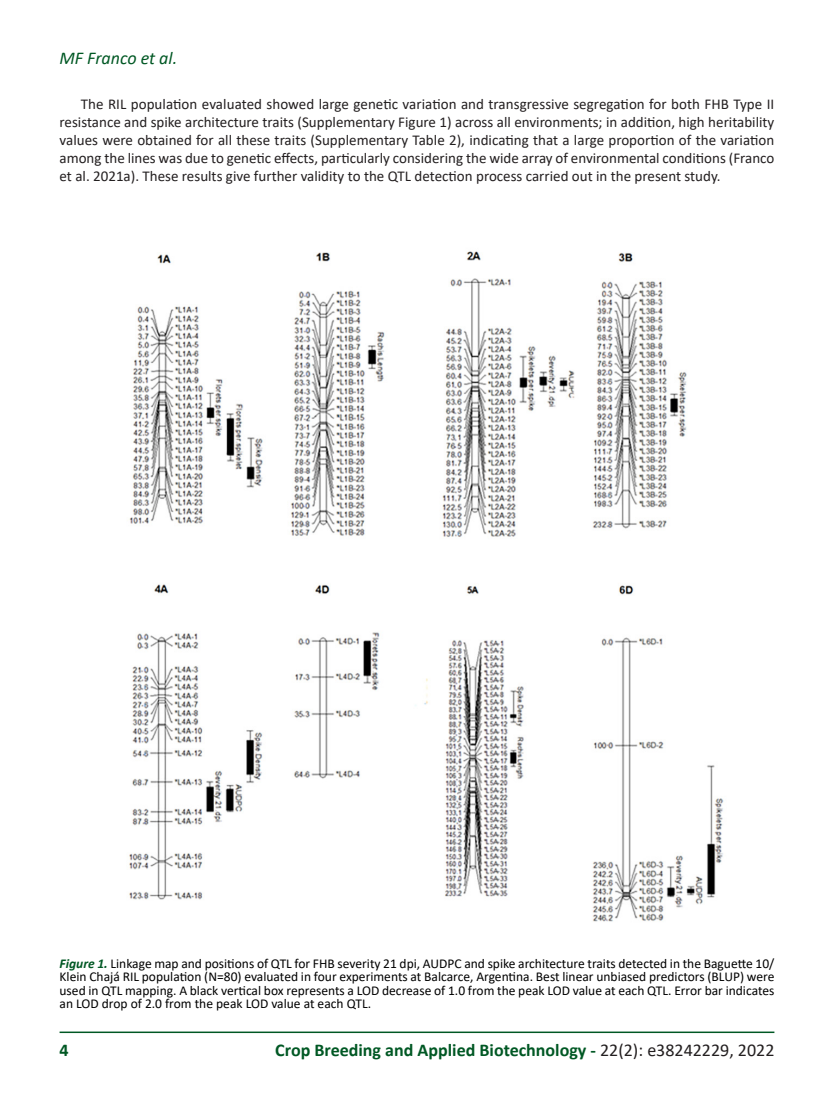
<style>
.page{position:relative;width:834px;height:1106px;background:#fff}
.page>*{position:absolute;margin:0;border:0;box-sizing:border-box;transform-origin:0 0}
.t1{font:700 18px "Calibri";color:#005824}
.t2{font:italic 18px "Calibri";color:#005824}
.CORPO_DE_TEXTO{font:15px/18px "Calibri";color:#231f20;text-align:justify}
.FIGURAS_E_TABELAS{font:13.5px/13.5px "Calibri";color:#000;text-align:justify}
.s1{font-weight:700;font-style:italic;color:#005824}
.s2{font-weight:400;color:#231f20}
</style>
<div class="page">
<hr style="left:60px;top:1031px;width:714px;height:2px;background:#005824">
<img style="left:129px;top:251px;width:595px;height:671px">
<p class="t2" style="left:60px;top:45px;width:119px">MF Franco et al.</p>
<p class="CORPO_DE_TEXTO" style="left:60px;top:95px;width:716px;text-indent:21px">The RIL population evaluated showed large genetic variation and transgressive segregation for both FHB Type II resistance and spike architecture traits (Supplementary Figure 1) across all environments; in addition, high heritability values were obtained for all these traits (Supplementary Table 2), indicating that a large proportion of the variation among the lines was due to genetic effects, particularly considering the wide array of environmental conditions (Franco et al. 2021a). These results give further validity to the QTL detection process carried out in the present study.</p>
<p class="FIGURAS_E_TABELAS" style="left:60px;top:956px;width:716px"><span class="s1">Figure 1.</span> Linkage map and positions of QTL for FHB severity 21 dpi, AUDPC and spike architecture traits detected in the Baguette 10/ Klein Chajá RIL population (N=80) evaluated in four experiments at Balcarce, Argentina. Best linear unbiased predictors (BLUP) were used in QTL mapping. A black vertical box represents a LOD decrease of 1.0 from the peak LOD value at each QTL. Error bar indicates an LOD drop of 2.0 from the peak LOD value at each QTL.</p>
<p class="t1" style="left:60px;top:1037px;width:11px">4</p>
<p class="t1" style="left:275px;top:1037px;width:500px">Crop Breeding and Applied Biotechnology - <span class="s2">22(2): e38242229, 2022</span></p>
</div>
